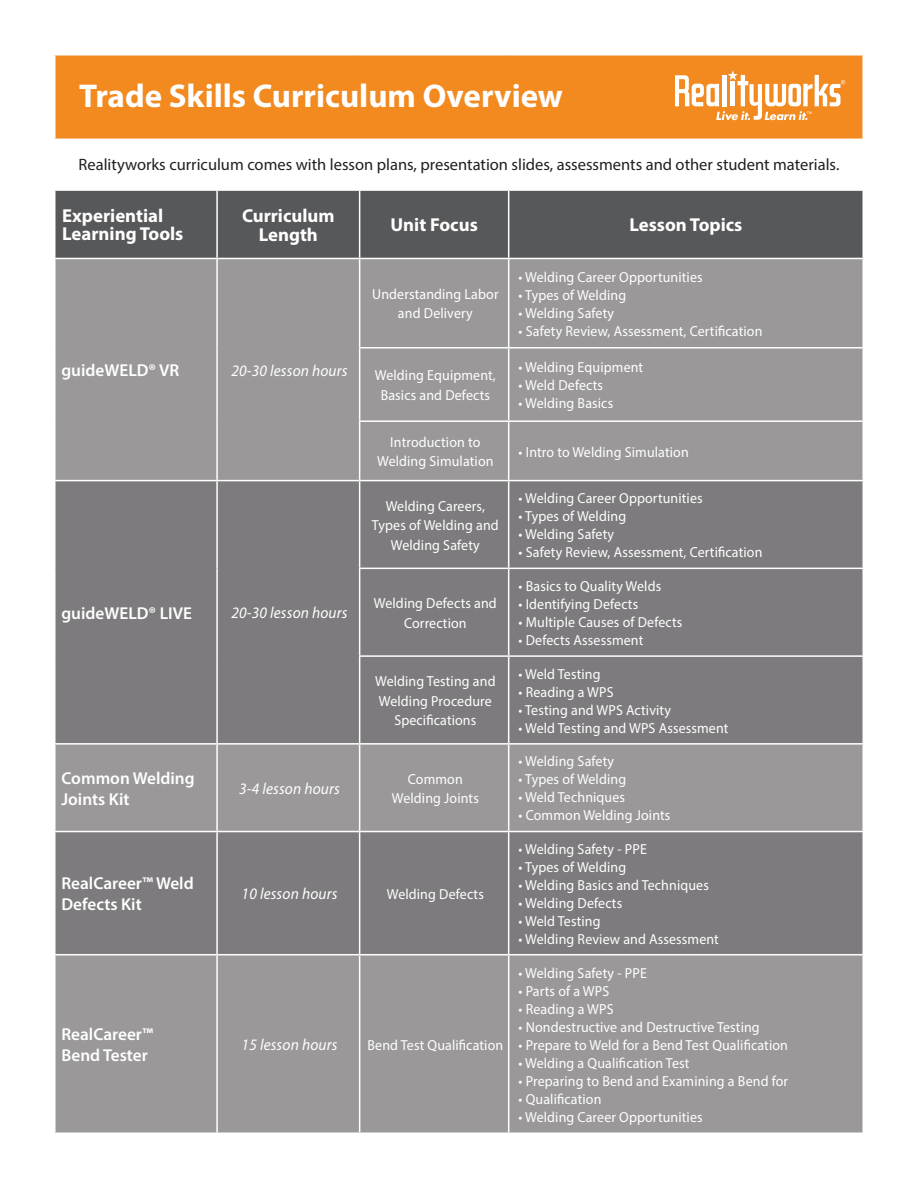
<style>
.page{position:relative;width:918px;height:1188px;background:#fff}
.page>*{position:absolute;margin:0;border:0;box-sizing:border-box;transform-origin:0 0}
.t1{font:700 33px "Myriad Pro";color:#fff}
.t2{font:700 18.75px/17.7px "Myriad Pro";color:#fff}
.t3{font:600 17.25px/21px "Myriad Pro";color:#fff}
.t4{font:16.5px "Myriad Pro";color:#231f20}
.t5{font:italic 16.05px "Myriad Pro";letter-spacing:.01em;color:#fff;scale:.96 1}
.t6{font:14.55px/19.5px "Myriad Pro";letter-spacing:.01em;color:#fff;text-align:center;scale:.96 1}
</style>
<div class="page">
<div style="left:55px;top:55px;width:808px;height:84px;background:#f28a20"></div>
<div style="left:56px;top:191px;width:806px;height:67px;background:#57585a"></div>
<div style="left:56px;top:259px;width:806px;height:873px;background:#9b9899"></div>
<svg style="left:56px;top:481px;width:806px;height:473px;background:#828082"></svg>
<hr style="left:54px;top:54px;width:163px;height:2px;background:#fff">
<hr style="left:54px;top:56px;width:2px;height:83px;background:#fff">
<hr style="left:217px;top:54px;width:143px;height:2px;background:#fff">
<hr style="left:360px;top:54px;width:149px;height:2px;background:#fff">
<hr style="left:509px;top:54px;width:355px;height:2px;background:#fff">
<hr style="left:862px;top:56px;width:2px;height:83px;background:#fff">
<hr style="left:216px;top:191px;width:2px;height:67px;background:#fff">
<hr style="left:359px;top:191px;width:1px;height:67px;background:#fff">
<hr style="left:508px;top:191px;width:1px;height:67px;background:#fff">
<hr style="left:54px;top:480px;width:163px;height:1px;background:#fff">
<hr style="left:54px;top:743px;width:163px;height:2px;background:#fff">
<hr style="left:216px;top:259px;width:2px;height:89px;background:#fff">
<hr style="left:216px;top:348px;width:2px;height:73px;background:#fff">
<hr style="left:216px;top:421px;width:2px;height:59px;background:#fff">
<hr style="left:216px;top:481px;width:2px;height:87px;background:#fff">
<hr style="left:216px;top:568px;width:2px;height:88px;background:#fff">
<hr style="left:216px;top:656px;width:2px;height:87px;background:#fff">
<hr style="left:216px;top:745px;width:2px;height:86px;background:#fff">
<hr style="left:216px;top:955px;width:2px;height:177px;background:#fff">
<hr style="left:359px;top:259px;width:1px;height:88px;background:#fff">
<hr style="left:508px;top:259px;width:1px;height:88px;background:#fff">
<hr style="left:359px;top:349px;width:1px;height:71px;background:#fff">
<hr style="left:508px;top:349px;width:1px;height:71px;background:#fff">
<hr style="left:359px;top:422px;width:1px;height:58px;background:#fff">
<hr style="left:508px;top:422px;width:1px;height:58px;background:#fff">
<hr style="left:359px;top:481px;width:1px;height:87px;background:#fff">
<hr style="left:508px;top:481px;width:1px;height:87px;background:#fff">
<hr style="left:359px;top:745px;width:1px;height:86px;background:#fff">
<hr style="left:508px;top:745px;width:1px;height:86px;background:#fff">
<hr style="left:359px;top:955px;width:1px;height:177px;background:#fff">
<hr style="left:508px;top:955px;width:1px;height:177px;background:#fff">
<hr style="left:359px;top:347px;width:150px;height:2px;background:#fff">
<hr style="left:359px;top:420px;width:150px;height:2px;background:#fff">
<hr style="left:217px;top:480px;width:143px;height:1px;background:#fff">
<hr style="left:360px;top:480px;width:149px;height:1px;background:#fff">
<hr style="left:217px;top:743px;width:143px;height:2px;background:#fff">
<hr style="left:509px;top:347px;width:355px;height:2px;background:#fff">
<hr style="left:509px;top:420px;width:355px;height:2px;background:#fff">
<hr style="left:509px;top:480px;width:355px;height:1px;background:#fff">
<hr style="left:359px;top:568px;width:150px;height:1px;background:#fff">
<hr style="left:359px;top:569px;width:1px;height:86px;background:#fff">
<hr style="left:509px;top:568px;width:355px;height:1px;background:#fff">
<hr style="left:508px;top:569px;width:1px;height:86px;background:#fff">
<hr style="left:359px;top:655px;width:150px;height:2px;background:#fff">
<hr style="left:359px;top:657px;width:1px;height:86px;background:#fff">
<hr style="left:360px;top:743px;width:149px;height:2px;background:#fff">
<hr style="left:509px;top:655px;width:355px;height:2px;background:#fff">
<hr style="left:508px;top:657px;width:1px;height:86px;background:#fff">
<hr style="left:509px;top:743px;width:355px;height:2px;background:#fff">
<hr style="left:54px;top:831px;width:163px;height:1px;background:#fff">
<hr style="left:54px;top:954px;width:163px;height:1px;background:#fff">
<hr style="left:217px;top:831px;width:143px;height:1px;background:#fff">
<hr style="left:216px;top:832px;width:2px;height:122px;background:#fff">
<hr style="left:217px;top:954px;width:143px;height:1px;background:#fff">
<hr style="left:360px;top:831px;width:149px;height:1px;background:#fff">
<hr style="left:359px;top:832px;width:1px;height:122px;background:#fff">
<hr style="left:360px;top:954px;width:149px;height:1px;background:#fff">
<hr style="left:509px;top:831px;width:355px;height:1px;background:#fff">
<hr style="left:508px;top:832px;width:1px;height:122px;background:#fff">
<hr style="left:509px;top:954px;width:355px;height:1px;background:#fff">
<svg style="left:675px;top:70px;width:170px;height:50px"></svg>
<p class="t1" style="left:79px;top:75px;width:485px">Trade Skills Curriculum Overview</p>
<p class="t4" style="left:79px;top:154px;width:762px">Realityworks curriculum comes with lesson plans, presentation slides, assessments and other student materials.</p>
<p class="t2" style="left:62px;top:207px;width:123px">Experiential<br>Learning Tools</p>
<p class="t2" style="left:242px;top:206px;width:94px">Curriculum</p>
<p class="t2" style="left:390px;top:216px;width:89px">Unit Focus</p>
<p class="t2" style="left:629px;top:216px;width:114px">Lesson Topics</p>
<p class="t2" style="left:259px;top:225px;width:61px">Length</p>
<p class="t3" style="left:61px;top:359px;width:119px">guideWELD® VR</p>
<p class="t5" style="left:232px;top:360px;width:122px">20-30 lesson hours</p>
<p class="t3" style="left:61px;top:602px;width:132px">guideWELD® LIVE</p>
<p class="t5" style="left:232px;top:603px;width:122px">20-30 lesson hours</p>
<p class="t6" style="left:372px;top:284px;width:133px">Understanding Labor and Delivery</p>
<p class="t6" style="left:375px;top:365px;width:127px">Welding Equipment,<br>Basics and Defects</p>
<p class="t6" style="left:519px;top:267px;width:193px">• Welding Career Opportunities</p>
<p class="t6" style="left:519px;top:285px;width:114px">• Types of Welding</p>
<p class="t6" style="left:519px;top:303px;width:101px">• Welding Safety</p>
<p class="t6" style="left:519px;top:321px;width:255px">• Safety Review, Assessment, Certification</p>
<p class="t6" style="left:519px;top:357px;width:131px">• Welding Equipment</p>
<p class="t6" style="left:519px;top:375px;width:89px">• Weld Defects</p>
<p class="t6" style="left:519px;top:393px;width:100px">• Welding Basics</p>
<p class="t6" style="left:377px;top:432px;width:123px">Introduction to<br>Welding Simulation</p>
<p class="t6" style="left:519px;top:442px;width:179px">• Intro to Welding Simulation</p>
<p class="t6" style="left:372px;top:496px;width:134px">Welding Careers,<br>Types of Welding and<br>Welding Safety</p>
<p class="t6" style="left:374px;top:593px;width:129px">Welding Defects and<br>Correction</p>
<p class="t6" style="left:375px;top:671px;width:127px">Welding Testing and<br>Welding Procedure<br>Specifications</p>
<p class="t6" style="left:519px;top:488px;width:193px">• Welding Career Opportunities</p>
<p class="t6" style="left:519px;top:506px;width:114px">• Types of Welding</p>
<p class="t6" style="left:519px;top:524px;width:101px">• Welding Safety</p>
<p class="t6" style="left:519px;top:542px;width:255px">• Safety Review, Assessment, Certification</p>
<p class="t6" style="left:519px;top:576px;width:150px">• Basics to Quality Welds</p>
<p class="t6" style="left:519px;top:594px;width:126px">• Identifying Defects</p>
<p class="t6" style="left:519px;top:612px;width:172px">• Multiple Causes of Defects</p>
<p class="t6" style="left:519px;top:630px;width:131px">• Defects Assessment</p>
<p class="t6" style="left:519px;top:664px;width:87px">• Weld Testing</p>
<p class="t6" style="left:519px;top:682px;width:100px">• Reading a WPS</p>
<p class="t6" style="left:519px;top:700px;width:160px">• Testing and WPS Activity</p>
<p class="t6" style="left:519px;top:718px;width:220px">• Weld Testing and WPS Assessment</p>
<p class="t3" style="left:61px;top:767px;width:135px">Common Welding<br>Joints Kit</p>
<p class="t5" style="left:239px;top:779px;width:106px">3-4 lesson hours</p>
<p class="t6" style="left:392px;top:769px;width:92px">Common<br>Welding Joints</p>
<p class="t3" style="left:61px;top:872px;width:134px">RealCareer™ Weld<br>Defects Kit</p>
<p class="t5" style="left:242px;top:884px;width:101px">10 lesson hours</p>
<p class="t6" style="left:387px;top:884px;width:103px">Welding Defects</p>
<p class="t3" style="left:61px;top:1023px;width:93px">RealCareer™<br>Bend Tester</p>
<p class="t5" style="left:242px;top:1035px;width:101px">15 lesson hours</p>
<p class="t6" style="left:368px;top:1035px;width:143px">Bend Test Qualification</p>
<p class="t6" style="left:519px;top:751px;width:101px">• Welding Safety</p>
<p class="t6" style="left:519px;top:769px;width:114px">• Types of Welding</p>
<p class="t6" style="left:519px;top:787px;width:112px">• Weld Techniques</p>
<p class="t6" style="left:519px;top:805px;width:160px">• Common Welding Joints</p>
<p class="t6" style="left:519px;top:839px;width:135px">• Welding Safety - PPE</p>
<p class="t6" style="left:519px;top:857px;width:114px">• Types of Welding</p>
<p class="t6" style="left:519px;top:875px;width:200px">• Welding Basics and Techniques</p>
<p class="t6" style="left:519px;top:893px;width:109px">• Welding Defects</p>
<p class="t6" style="left:519px;top:911px;width:87px">• Weld Testing</p>
<p class="t6" style="left:519px;top:929px;width:210px">• Welding Review and Assessment</p>
<p class="t6" style="left:519px;top:963px;width:135px">• Welding Safety - PPE</p>
<p class="t6" style="left:519px;top:981px;width:96px">• Parts of a WPS</p>
<p class="t6" style="left:519px;top:999px;width:100px">• Reading a WPS</p>
<p class="t6" style="left:519px;top:1017px;width:253px">• Nondestructive and Destructive Testing</p>
<p class="t6" style="left:519px;top:1035px;width:282px">• Prepare to Weld for a Bend Test Qualification</p>
<p class="t6" style="left:519px;top:1053px;width:179px">• Welding a Qualification Test</p>
<p class="t6" style="left:519px;top:1071px;width:282px">• Preparing to Bend and Examining a Bend for</p>
<p class="t6" style="left:519px;top:1089px;width:88px">• Qualification</p>
<p class="t6" style="left:519px;top:1107px;width:193px">• Welding Career Opportunities</p>
</div>
